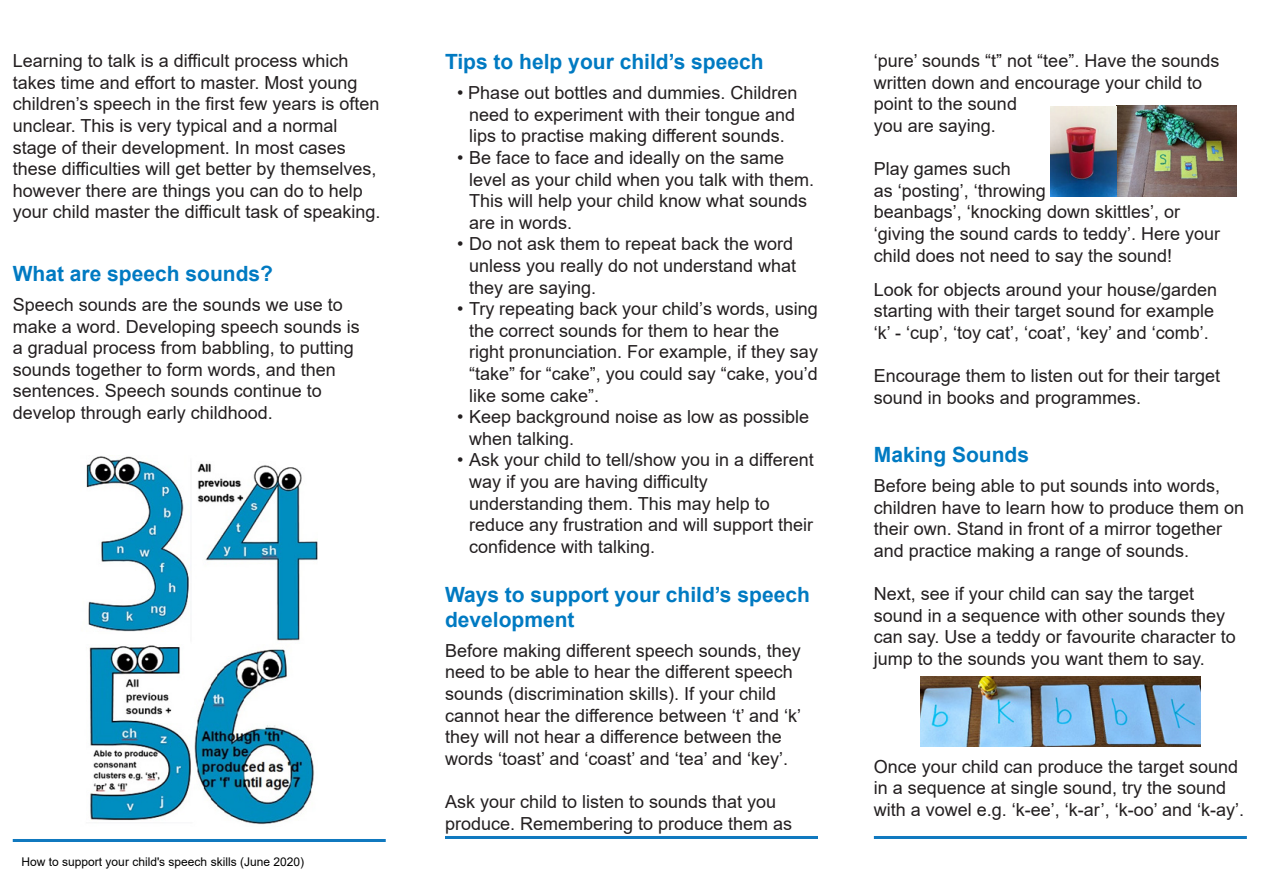
<style>
.page{position:relative;width:1263px;height:893px;background:#fff}
.page>*{position:absolute;margin:0;border:0;box-sizing:border-box;transform-origin:0 0}
.t1{font:700 21px "Arial";color:#007ac2}
.t2{font:18px/21.6px "Arial";color:#231f20}
.t3{font:12px "Arial";color:#000}
</style>
<div class="page">
<hr style="left:13px;top:839px;width:373px;height:3px;background:#1079bf">
<hr style="left:445px;top:836px;width:373px;height:3px;background:#1079bf">
<hr style="left:874px;top:836px;width:373px;height:3px;background:#1079bf">
<img style="left:86px;top:456px;width:231px;height:369px">
<img style="left:920px;top:676px;width:281px;height:70px">
<img style="left:1117px;top:105px;width:120px;height:91px">
<img style="left:1050px;top:107px;width:66px;height:89px">
<p class="t2" style="left:13px;top:50px;width:369px">Learning to talk is a difficult process which takes time and effort to master. Most young children’s speech in the first few years is often unclear. This is very typical and a normal stage of their development. In most cases these difficulties will get better by themselves, however there are things you can do to help your child master the difficult task of speaking.</p>
<p class="t1" style="left:13px;top:259px;width:262px">What are speech sounds?</p>
<p class="t2" style="left:13px;top:294px;width:349px">Speech sounds are the sounds we use to make a word. Developing speech sounds is a gradual process from babbling, to putting sounds together to form words, and then</p>
<p class="t2" style="left:13px;top:380px;width:311px">sentences. Speech sounds continue to</p>
<p class="t2" style="left:13px;top:402px;width:262px">develop through early childhood.</p>
<p class="t3" style="left:22px;top:853px;width:284px">How to support your child's speech skills (June 2020)</p>
<p class="t1" style="left:445px;top:47px;width:320px">Tips to help your child’s speech</p>
<p class="t2" style="left:457px;top:82px;width:342px">• Phase out bottles and dummies. Children</p>
<p class="t2" style="left:469px;top:104px;width:328px">need to experiment with their tongue and</p>
<p class="t2" style="left:469px;top:125px;width:317px">lips to practise making different sounds.</p>
<p class="t2" style="left:457px;top:147px;width:329px">• Be face to face and ideally on the same</p>
<p class="t2" style="left:469px;top:168px;width:347px">level as your child when you talk with them.</p>
<p class="t2" style="left:469px;top:190px;width:340px">This will help your child know what sounds</p>
<p class="t2" style="left:469px;top:212px;width:105px">are in words.</p>
<p class="t2" style="left:457px;top:233px;width:338px">• Do not ask them to repeat back the word</p>
<p class="t2" style="left:469px;top:255px;width:329px">unless you really do not understand what</p>
<p class="t2" style="left:469px;top:276px;width:129px">they are saying.</p>
<p class="t2" style="left:457px;top:298px;width:362px">• Try repeating back your child’s words, using</p>
<p class="t2" style="left:469px;top:320px;width:312px">the correct sounds for them to hear the</p>
<p class="t2" style="left:469px;top:341px;width:350px">right pronunciation. For example, if they say</p>
<p class="t2" style="left:469px;top:363px;width:350px">“take” for “cake”, you could say “cake, you’d</p>
<p class="t2" style="left:469px;top:384px;width:132px">like some cake”.</p>
<p class="t2" style="left:457px;top:406px;width:354px">• Keep background noise as low as possible</p>
<p class="t2" style="left:469px;top:428px;width:107px">when talking.</p>
<p class="t2" style="left:457px;top:449px;width:358px">• Ask your child to tell/show you in a different</p>
<p class="t2" style="left:469px;top:471px;width:240px">way if you are having difficulty</p>
<p class="t2" style="left:469px;top:492px;width:302px">understanding them. This may help to</p>
<p class="t2" style="left:469px;top:514px;width:346px">reduce any frustration and will support their</p>
<p class="t2" style="left:469px;top:536px;width:188px">confidence with talking.</p>
<p class="t1" style="left:445px;top:580px;width:366px">Ways to support your child’s speech</p>
<p class="t1" style="left:445px;top:605px;width:131px">development</p>
<p class="t2" style="left:445px;top:639px;width:357px">Before making different speech sounds, they need to be able to hear the different speech sounds (discrimination skills). If your child</p>
<p class="t2" style="left:445px;top:704px;width:358px">cannot hear the difference between ‘t’ and ‘k’ they will not hear a difference between the words ‘toast’ and ‘coast’ and ‘tea’ and ‘key’.</p>
<p class="t2" style="left:445px;top:791px;width:333px">Ask your child to listen to sounds that you</p>
<p class="t2" style="left:445px;top:812px;width:349px">produce. Remembering to produce them as</p>
<p class="t2" style="left:874px;top:50px;width:347px">‘pure’ sounds “t” not “tee”. Have the sounds written down and encourage your child to</p>
<p class="t2" style="left:874px;top:93px;width:145px">point to the sound</p>
<p class="t2" style="left:874px;top:115px;width:124px">you are saying.</p>
<p class="t2" style="left:874px;top:158px;width:139px">Play games such</p>
<p class="t2" style="left:874px;top:179px;width:174px">as ‘posting’, ‘throwing</p>
<p class="t2" style="left:874px;top:201px;width:308px">beanbags’, ‘knocking down skittles’, or</p>
<p class="t2" style="left:874px;top:223px;width:348px">‘giving the sound cards to teddy’. Here your child does not need to say the sound!</p>
<p class="t2" style="left:874px;top:279px;width:345px">Look for objects around your house/garden starting with their target sound for example</p>
<p class="t2" style="left:874px;top:322px;width:336px">‘k’ - ‘cup’, ‘toy cat’, ‘coat’, ‘key’ and ‘comb’.</p>
<p class="t2" style="left:874px;top:365px;width:348px">Encourage them to listen out for their target sound in books and programmes.</p>
<p class="t1" style="left:874px;top:440px;width:157px">Making Sounds</p>
<p class="t2" style="left:874px;top:475px;width:372px">Before being able to put sounds into words, children have to learn how to produce them on their own. Stand in front of a mirror together and practice making a range of sounds.</p>
<p class="t2" style="left:874px;top:583px;width:363px">Next, see if your child can say the target sound in a sequence with other sounds they can say. Use a teddy or favourite character to jump to the sounds you want them to say.</p>
<p class="t2" style="left:874px;top:755px;width:372px">Once your child can produce the target sound in a sequence at single sound, try the sound with a vowel e.g. ‘k-ee’, ‘k-ar’, ‘k-oo’ and ‘k-ay’.</p>
</div>
